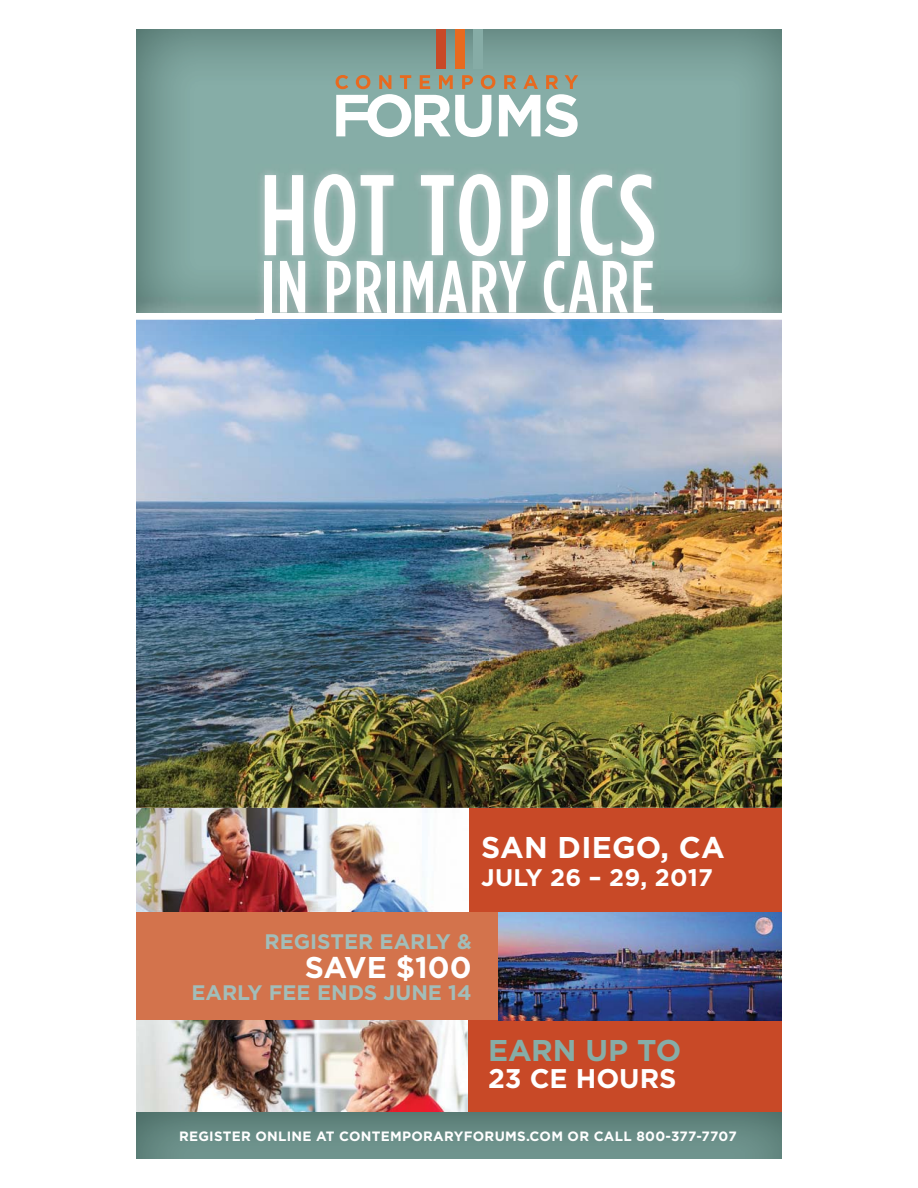
<style>
.page{position:relative;width:918px;height:1188px;background:#fff}
.page>*{position:absolute;margin:0;border:0;box-sizing:border-box;transform-origin:0 0}
.t1{font:500 114.45px "Gotham Condensed";letter-spacing:.025em;color:#fff}
.t2{font:500 73.65px "Gotham Condensed";letter-spacing:.025em;color:#fff}
.t3{font:700 30px "Gotham";letter-spacing:.005em;color:#fff}
.t4{font:700 30px "Gotham";color:#86ada7}
.t5{font:700 27px "Gotham";color:#fff}
.t6{font:700 24px "Gotham";letter-spacing:.01em;color:#fff}
.t7{font:700 21px "Gotham";color:#a2bdb9}
.t8{font:700 13.5px "Gotham";letter-spacing:.02em;color:#fff}
</style>
<div class="page">
<img style="left:136px;top:29px;width:646px;height:269px">
<img style="left:136px;top:1112px;width:646px;height:47px">
<div style="left:473px;top:29px;width:9px;height:40px;background:#86aca6"></div>
<div style="left:455px;top:29px;width:9px;height:40px;background:#e76a20"></div>
<div style="left:437px;top:29px;width:9px;height:40px;background:#c84927"></div>
<svg style="left:336px;top:75px;width:242px;height:62px"></svg>
<div style="left:136px;top:911px;width:363px;height:110px;background:#d3734c"></div>
<div style="left:468px;top:1021px;width:314px;height:91px;background:#c84927"></div>
<img style="left:136px;top:1021px;width:332px;height:91px">
<img style="left:499px;top:912px;width:283px;height:109px">
<div style="left:468px;top:808px;width:314px;height:104px;background:#c84927"></div>
<img style="left:136px;top:808px;width:332px;height:104px">
<img style="left:136px;top:298px;width:119px;height:15px">
<img style="left:663px;top:298px;width:119px;height:15px">
<img style="left:136px;top:335px;width:646px;height:473px">
<img style="left:136px;top:320px;width:646px;height:15px">
<img style="left:255px;top:165px;width:408px;height:148px">
<img style="left:255px;top:319px;width:408px;height:3px">
<p class="t1" style="left:260px;top:175px;width:397px">HOT TOPICS</p>
<p class="t2" style="left:261px;top:261px;width:395px">IN PRIMARY CARE</p>
<p class="t3" style="left:481px;top:837px;width:245px">SAN DIEGO, CA</p>
<p class="t6" style="left:481px;top:869px;width:233px">JULY 26 – 29, 2017</p>
<p class="t7" style="left:265px;top:935px;width:209px">REGISTER EARLY &amp;</p>
<p class="t3" style="left:305px;top:957px;width:168px">SAVE $100</p>
<p class="t7" style="left:191px;top:986px;width:282px">EARLY FEE ENDS JUNE 14</p>
<p class="t4" style="left:488px;top:1040px;width:195px">EARN UP TO</p>
<p class="t5" style="left:488px;top:1069px;width:190px">23 CE HOURS</p>
<p class="t8" style="left:179px;top:1131px;width:559px">REGISTER ONLINE AT CONTEMPORARYFORUMS.COM OR CALL 800-377-7707</p>
</div>
